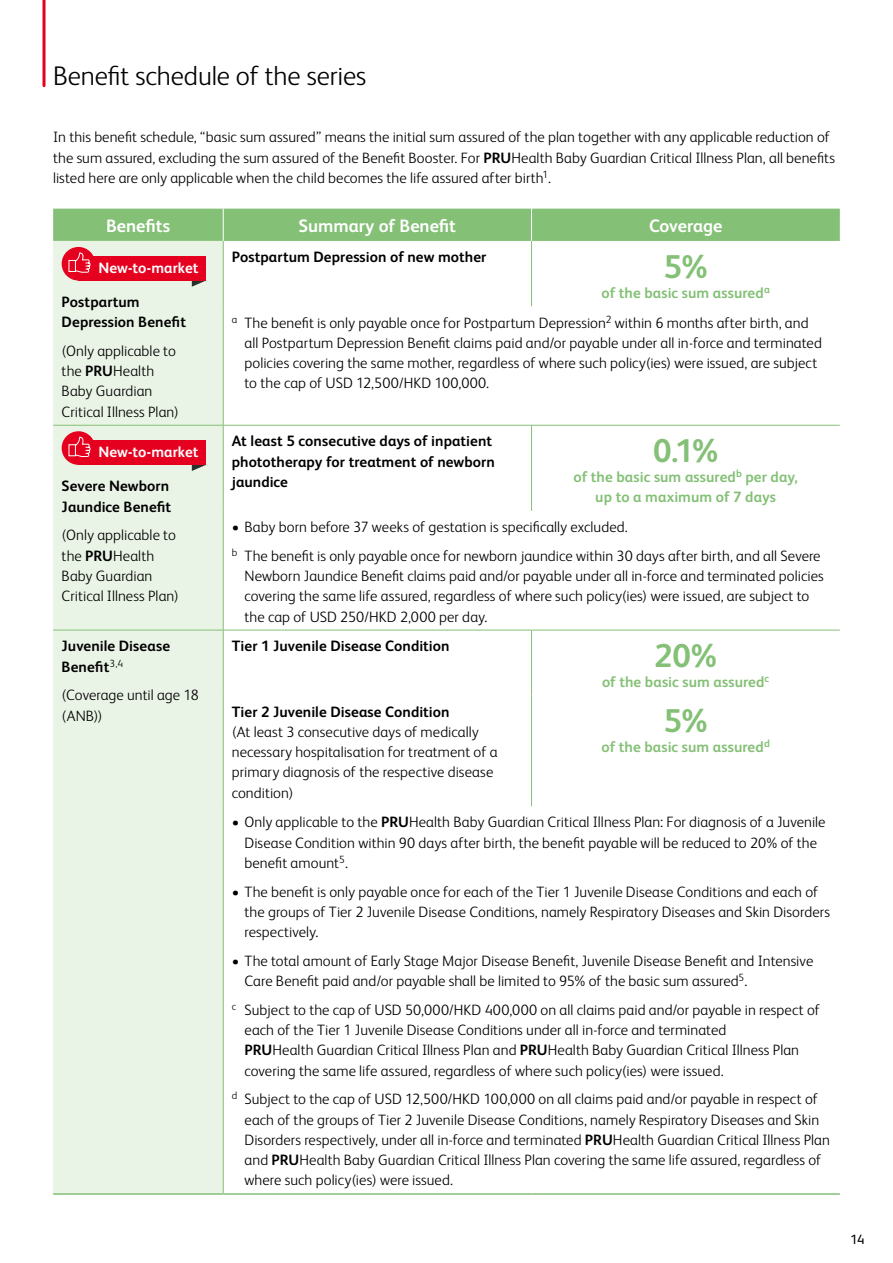
<style>
.page{position:relative;width:893px;height:1263px;background:#fff}
.page>*{position:absolute;margin:0;border:0;box-sizing:border-box;transform-origin:0 0}
.t1{font:700 33px "FS Albert Pro";color:#84c076}
.t2{font:300 27px "FS Albert Pro";letter-spacing:-.005em;color:#000}
.t3{font:700 18px "FS Albert Pro";color:#fff}
.t4{font:300 15px/20.2px "FS Albert Pro";letter-spacing:.005em;color:#000}
.t5{font:700 15px/20.2px "FS Albert Pro";letter-spacing:.005em;color:#000}
.t6{font:700 15px/20.2px "FS Albert Pro";letter-spacing:.005em;color:#84c076;text-align:center}
.t7{font:700 15px "FS Albert Pro";letter-spacing:.005em;color:#fff}
.t8{font:13.5px "FS Albert Pro";color:#000}
.s1{font-weight:700}
.s2{font-weight:700;color:#84c076}
</style>
<div class="page">
<div style="left:53px;top:209px;width:787px;height:32px;background:#84c076"></div>
<div style="left:53px;top:241px;width:170px;height:952px;background:#eaf4e6"></div>
<hr style="left:53px;top:1193px;width:170px;height:2px;background:#84c076">
<hr style="left:223px;top:1193px;width:308px;height:2px;background:#84c076">
<hr style="left:531px;top:1193px;width:309px;height:2px;background:#84c076">
<hr style="left:223px;top:209px;width:1px;height:32px;background:#fff">
<hr style="left:531px;top:209px;width:1px;height:32px;background:#fff">
<hr style="left:223px;top:241px;width:1px;height:65px;background:#84c076">
<hr style="left:531px;top:241px;width:1px;height:65px;background:#84c076">
<hr style="left:223px;top:306px;width:1px;height:119px;background:#84c076">
<hr style="left:223px;top:425px;width:1px;height:86px;background:#84c076">
<hr style="left:531px;top:425px;width:1px;height:86px;background:#84c076">
<hr style="left:223px;top:511px;width:1px;height:119px;background:#84c076">
<hr style="left:223px;top:630px;width:1px;height:65px;background:#84c076">
<hr style="left:531px;top:630px;width:1px;height:65px;background:#84c076">
<hr style="left:223px;top:695px;width:1px;height:111px;background:#84c076">
<hr style="left:531px;top:695px;width:1px;height:111px;background:#84c076">
<hr style="left:223px;top:806px;width:1px;height:387px;background:#84c076">
<hr style="left:53px;top:425px;width:170px;height:1px;background:#84c076">
<hr style="left:223px;top:425px;width:308px;height:1px;background:#84c076">
<hr style="left:531px;top:425px;width:309px;height:1px;background:#84c076">
<hr style="left:53px;top:630px;width:170px;height:1px;background:#84c076">
<hr style="left:223px;top:630px;width:308px;height:1px;background:#84c076">
<hr style="left:531px;top:630px;width:309px;height:1px;background:#84c076">
<svg style="left:192px;top:281px;width:14px;height:6px"></svg>
<div style="left:78px;top:256px;width:128px;height:25px;background:#e6001f"></div>
<div style="left:62px;top:247px;width:33px;height:34px;background:#e6001f;border-radius:50%"></div>
<svg style="left:68px;top:253px;width:23px;height:20px"></svg>
<svg style="left:192px;top:465px;width:14px;height:6px"></svg>
<div style="left:78px;top:441px;width:128px;height:24px;background:#e6001f"></div>
<div style="left:62px;top:431px;width:33px;height:34px;background:#e6001f;border-radius:50%"></div>
<svg style="left:68px;top:437px;width:23px;height:20px"></svg>
<hr style="left:43px;top:0;width:3px;height:86px;background:#e6001f">
<h2 class="t2" style="left:53px;top:57px;width:315px">Benefit schedule of the series</h2>
<p class="t4" style="left:53px;top:126px;width:783px">In this benefit schedule, “basic sum assured” means the initial sum assured of the plan together with any applicable reduction of the sum assured, excluding the sum assured of the Benefit Booster. For <span class="s1">PRU</span>Health Baby Guardian Critical Illness Plan, all benefits listed here are only applicable when the child becomes the life assured after birth<sup>1</sup>.</p>
<p class="t3" style="left:106px;top:214px;width:66px">Benefits</p>
<p class="t3" style="left:299px;top:214px;width:159px">Summary of Benefit</p>
<p class="t3" style="left:649px;top:214px;width:75px">Coverage</p>
<p class="t7" style="left:98px;top:257px;width:102px">New-to-market</p>
<p class="t5" style="left:62px;top:291px;width:126px">Postpartum<br>Depression Benefit</p>
<p class="t4" style="left:62px;top:340px;width:119px">(Only applicable to the <span class="s1">PRU</span>Health<br>Baby Guardian<br>Critical Illness Plan)</p>
<p class="t5" style="left:232px;top:246px;width:256px">Postpartum Depression of new mother</p>
<h1 class="t1" style="left:664px;top:243px;width:46px">5%</h1>
<p class="t4" style="left:232px;top:277px;width:578px;line-height:29.7px;text-indent:370px"><span class="s2">of the basic sum assured</span><sup>a<br></sup><sup>a</sup> The benefit is only payable once for Postpartum Depression<sup>2</sup> within 6 months after birth, and</p>
<p class="t4" style="left:244px;top:332px;width:579px">all Postpartum Depression Benefit claims paid and/or payable under all in-force and terminated policies covering the same mother, regardless of where such policy(ies) were issued, are subject to the cap of USD 12,500/HKD 100,000.</p>
<p class="t7" style="left:98px;top:441px;width:102px">New-to-market</p>
<p class="t5" style="left:62px;top:475px;width:111px">Severe Newborn<br>Jaundice Benefit</p>
<p class="t4" style="left:62px;top:524px;width:119px">(Only applicable to the <span class="s1">PRU</span>Health<br>Baby Guardian<br>Critical Illness Plan)</p>
<p class="t5" style="left:62px;top:635px;width:110px">Juvenile Disease<br>Benefit<sup>3,4</sup></p>
<p class="t4" style="left:62px;top:684px;width:139px">(Coverage until age 18 (ANB))</p>
<p class="t5" style="left:232px;top:430px;width:265px">At least 5 consecutive days of inpatient phototherapy for treatment of newborn jaundice</p>
<h1 class="t1" style="left:653px;top:427px;width:67px">0.1%</h1>
<p class="t6" style="left:573px;top:466px;width:226px">of the basic sum assured<sup>b</sup> per day, up to a maximum of 7 days</p>
<p class="t4" style="left:232px;top:512px;width:590px;line-height:28.8px">• Baby born before 37 weeks of gestation is specifically excluded.<br><sup>b</sup> The benefit is only payable once for newborn jaundice within 30 days after birth, and all Severe</p>
<p class="t4" style="left:244px;top:565px;width:581px">Newborn Jaundice Benefit claims paid and/or payable under all in-force and terminated policies covering the same life assured, regardless of where such policy(ies) were issued, are subject to the cap of USD 250/HKD 2,000 per day.</p>
<p class="t5" style="left:232px;top:635px;width:219px">Tier 1 Juvenile Disease Condition</p>
<h1 class="t1" style="left:654px;top:632px;width:65px">20%</h1>
<p class="t6" style="left:602px;top:671px;width:169px">of the basic sum assured<sup>c</sup></p>
<p class="t5" style="left:232px;top:701px;width:219px">Tier 2 Juvenile Disease Condition</p>
<p class="t4" style="left:232px;top:721px;width:267px">(At least 3 consecutive days of medically necessary hospitalisation for treatment of a primary diagnosis of the respective disease condition)</p>
<h1 class="t1" style="left:664px;top:697px;width:46px">5%</h1>
<p class="t6" style="left:601px;top:736px;width:170px">of the basic sum assured<sup>d</sup></p>
<p class="t4" style="left:244px;top:811px;width:583px;text-indent:-13px">• Only applicable to the <span class="s1">PRU</span>Health Baby Guardian Critical Illness Plan: For diagnosis of a Juvenile<br>Disease Condition within 90 days after birth, the benefit payable will be reduced to 20% of the benefit amount<sup>5</sup>.</p>
<p class="t4" style="left:244px;top:880px;width:587px;text-indent:-13px">• The benefit is only payable once for each of the Tier 1 Juvenile Disease Conditions and each of the groups of Tier 2 Juvenile Disease Conditions, namely Respiratory Diseases and Skin Disorders respectively.</p>
<p class="t4" style="left:244px;top:950px;width:570px;text-indent:-13px">• The total amount of Early Stage Major Disease Benefit, Juvenile Disease Benefit and Intensive<br>Care Benefit paid and/or payable shall be limited to 95% of the basic sum assured<sup>5</sup>.</p>
<p class="t4" style="left:244px;top:999px;width:577px;text-indent:-13px"><sup>c</sup> Subject to the cap of USD 50,000/HKD 400,000 on all claims paid and/or payable in respect of each of the Tier 1 Juvenile Disease Conditions under all in-force and terminated<br><span class="s1">PRU</span>Health Guardian Critical Illness Plan and <span class="s1">PRU</span>Health Baby Guardian Critical Illness Plan covering the same life assured, regardless of where such policy(ies) were issued.</p>
<p class="t4" style="left:244px;top:1088px;width:587px;text-indent:-13px"><sup>d</sup> Subject to the cap of USD 12,500/HKD 100,000 on all claims paid and/or payable in respect of each of the groups of Tier 2 Juvenile Disease Conditions, namely Respiratory Diseases and Skin Disorders respectively, under all in-force and terminated <span class="s1">PRU</span>Health Guardian Critical Illness Plan and <span class="s1">PRU</span>Health Baby Guardian Critical Illness Plan covering the same life assured, regardless of where such policy(ies) were issued.</p>
<p class="t8" style="left:850px;top:1229px;width:16px">14</p>
</div>
